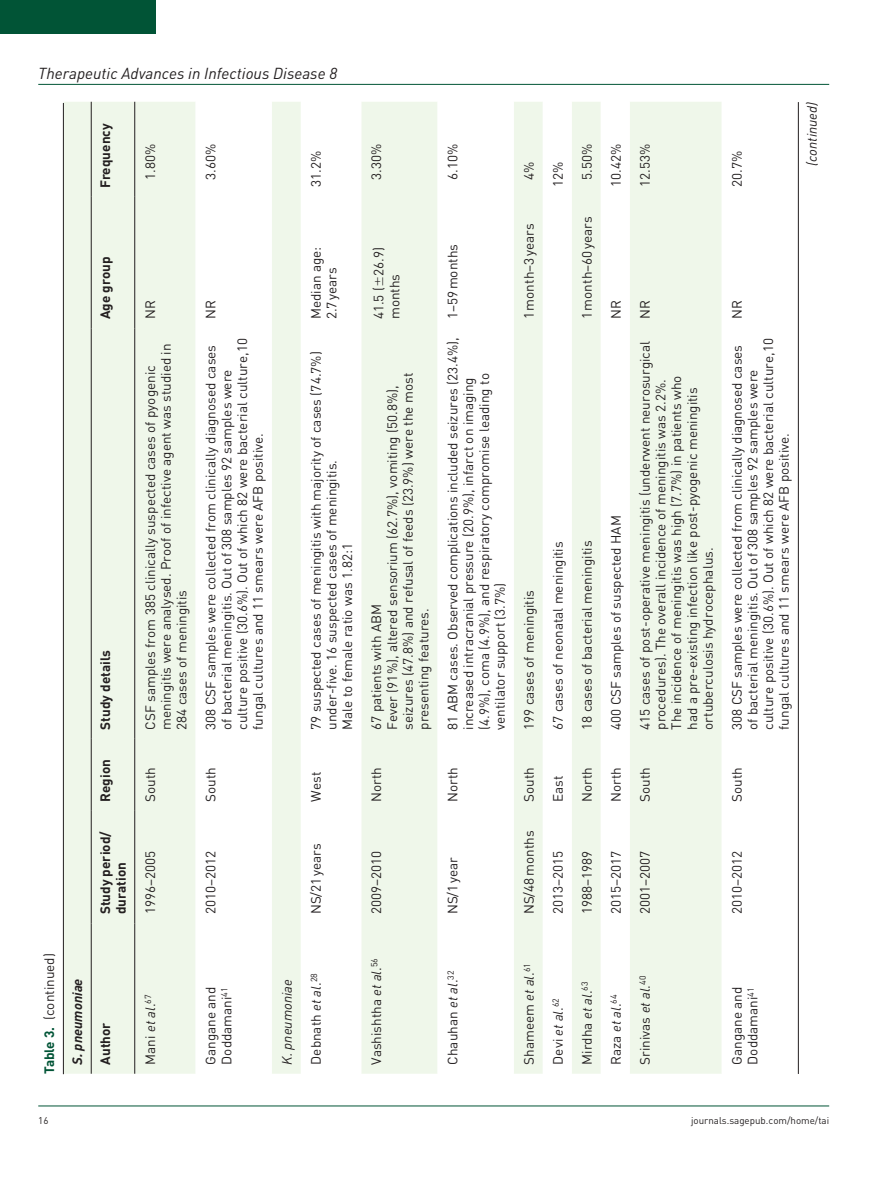
<style>
.page{position:relative;width:893px;height:1191px;background:#fff}
.page>*{position:absolute;margin:0;border:0;box-sizing:border-box;transform-origin:0 0}
.t1{font:italic 15.75px "DIN";color:#231f20}
.t2{font:13.5px/15.8px "DIN";color:#231f20}
.t3{font:700 13.5px/15.8px "DIN";color:#231f20}
.t4{font:italic 13.5px/29px "DIN";color:#231f20}
.t5{font:italic 700 13.5px "DIN";color:#231f20}
.t6{font:9.75px "DIN";color:#231f20}
.s1{font-weight:700;color:#015436}
.s2{font-style:italic}
.s3{font-style:normal}
</style>
<div class="page">
<hr style="left:38px;top:84px;width:791px;height:1px;background:#015436">
<hr style="left:38px;top:1105px;width:791px;height:1px;background:#015436">
<div style="left:0;top:0;width:155px;height:34px;background:#015436"></div>
<div style="left:63px;top:102px;width:132px;height:971px;background:#eff7ea"></div>
<svg style="left:272px;top:102px;width:526px;height:971px"></svg>
<hr style="left:134px;top:923px;width:1px;height:150px;background:#231f20">
<hr style="left:134px;top:811px;width:1px;height:112px;background:#231f20">
<hr style="left:134px;top:739px;width:1px;height:72px;background:#231f20">
<hr style="left:134px;top:328px;width:1px;height:411px;background:#231f20">
<hr style="left:134px;top:197px;width:1px;height:131px;background:#231f20">
<hr style="left:134px;top:102px;width:1px;height:95px;background:#231f20">
<hr style="left:91px;top:923px;width:1px;height:150px;background:#231f20">
<hr style="left:91px;top:811px;width:1px;height:112px;background:#231f20">
<hr style="left:91px;top:739px;width:1px;height:72px;background:#231f20">
<hr style="left:91px;top:328px;width:1px;height:411px;background:#231f20">
<hr style="left:91px;top:197px;width:1px;height:131px;background:#231f20">
<hr style="left:91px;top:102px;width:1px;height:95px;background:#231f20">
<hr style="left:798px;top:102px;width:1px;height:972px;background:#231f20">
<hr style="left:63px;top:103px;width:1px;height:971px;background:#231f20">
<svg style="left:375px;top:277px;width:8px;height:8px"></svg>
<p class="t1" style="left:38px;top:63px;width:300px">Therapeutic Advances in Infectious Disease 8</p>
<p class="t3" style="left:97px;top:188px;width:66px;rotate:-90deg">Frequency</p>
<p class="t2" style="left:142px;top:180px;width:38px;rotate:-90deg">1.80%</p>
<p class="t2" style="left:203px;top:180px;width:38px;rotate:-90deg">3.60%</p>
<p class="t2" style="left:308px;top:187px;width:38px;rotate:-90deg">31.2%</p>
<p class="t3" style="left:97px;top:319px;width:64px;rotate:-90deg">Age group</p>
<p class="t2" style="left:41px;top:1074px;width:122px;rotate:-90deg"><span class="s1">Table 3.</span> (continued)</p>
<p class="t3" style="left:97px;top:730px;width:81px;rotate:-90deg">Study details</p>
<p class="t3" style="left:97px;top:802px;width:44px;rotate:-90deg">Region</p>
<p class="t3" style="left:97px;top:914px;width:85px;rotate:-90deg">Study period/ duration</p>
<p class="t5" style="left:69px;top:1064px;width:88px;rotate:-90deg">S. pneumoniae</p>
<p class="t3" style="left:97px;top:1064px;width:44px;rotate:-90deg">Author</p>
<p class="t2" style="left:142px;top:319px;width:20px;rotate:-90deg">NR</p>
<p class="t2" style="left:203px;top:319px;width:20px;rotate:-90deg">NR</p>
<p class="t2" style="left:142px;top:730px;width:388px;rotate:-90deg">CSF samples from 385 clinically suspected cases of pyogenic meningitis were analysed. Proof of infective agent was studied in<br>284 cases of meningitis</p>
<p class="t2" style="left:203px;top:730px;width:393px;rotate:-90deg">308 CSF samples were collected from clinically diagnosed cases of bacterial meningitis. Out of 308 samples 92 samples were culture positive (30.6%). Out of which 82 were bacterial culture,10 fungal cultures and 11 smears were AFB positive.</p>
<p class="t2" style="left:142px;top:802px;width:36px;rotate:-90deg">South</p>
<p class="t2" style="left:203px;top:802px;width:36px;rotate:-90deg">South</p>
<p class="t2" style="left:142px;top:914px;width:65px;rotate:-90deg">1996–2005</p>
<p class="t2" style="left:203px;top:914px;width:65px;rotate:-90deg">2010–2012</p>
<p class="t2" style="left:308px;top:319px;width:74px;rotate:-90deg">Median age:<br>2.7years</p>
<p class="t2" style="left:308px;top:730px;width:380px;rotate:-90deg">79 suspected cases of meningitis with majority of cases (74.7%) under-five. 16 suspected cases of meningitis.<br>Male to female ratio was 1.82:1</p>
<p class="t2" style="left:308px;top:802px;width:31px;rotate:-90deg">West</p>
<p class="t2" style="left:308px;top:914px;width:73px;rotate:-90deg">NS/21years</p>
<p class="t2" style="left:142px;top:1064px;width:72px;rotate:-90deg">Mani <span class="s2">et al</span>.<sup>67</sup></p>
<p class="t2" style="left:203px;top:1064px;width:80px;rotate:-90deg">Gangane and<br>Doddamani<sup>41</sup></p>
<p class="t4" style="left:272px;top:1064px;width:93px;rotate:-90deg">K. pneumoniae<br><span class="s3">Debnath</span> et al<span class="s3">.</span><sup>28</sup></p>
<p class="t2" style="left:368px;top:180px;width:38px;rotate:-90deg">3.30%</p>
<p class="t2" style="left:445px;top:180px;width:38px;rotate:-90deg">6.10%</p>
<p class="t2" style="left:521px;top:180px;width:20px;rotate:-90deg">4%</p>
<p class="t2" style="left:371px;top:319px;width:74px;rotate:-90deg">41.5 ( 26.9) months</p>
<p class="t2" style="left:368px;top:730px;width:358px;rotate:-90deg">67 patients with ABM<br>Fever (91%), altered sensorium (62.7%), vomiting (50.8%), seizures (47.8%) and refusal of feeds (23.9%) were the most presenting features.</p>
<p class="t2" style="left:445px;top:319px;width:77px;rotate:-90deg">1–59months</p>
<p class="t2" style="left:445px;top:730px;width:394px;rotate:-90deg">81 ABM cases. Observed complications included seizures (23.4%), increased intracranial pressure (20.9%), infarct on imaging (4.9%), coma (4.9%), and respiratory compromise leading to ventilator support (3.7%)</p>
<p class="t2" style="left:521px;top:319px;width:97px;rotate:-90deg">1month–3years</p>
<p class="t2" style="left:521px;top:730px;width:141px;rotate:-90deg">199 cases of meningitis</p>
<p class="t2" style="left:368px;top:802px;width:36px;rotate:-90deg">North</p>
<p class="t2" style="left:368px;top:914px;width:65px;rotate:-90deg">2009–2010</p>
<p class="t2" style="left:445px;top:802px;width:36px;rotate:-90deg">North</p>
<p class="t2" style="left:445px;top:914px;width:59px;rotate:-90deg">NS/1year</p>
<p class="t2" style="left:521px;top:802px;width:36px;rotate:-90deg">South</p>
<p class="t2" style="left:521px;top:914px;width:85px;rotate:-90deg">NS/48months</p>
<p class="t2" style="left:550px;top:187px;width:27px;rotate:-90deg">12%</p>
<p class="t2" style="left:579px;top:180px;width:38px;rotate:-90deg">5.50%</p>
<p class="t2" style="left:579px;top:319px;width:104px;rotate:-90deg">1month–60years</p>
<p class="t2" style="left:550px;top:730px;width:190px;rotate:-90deg">67 cases of neonatal meningitis</p>
<p class="t2" style="left:550px;top:802px;width:28px;rotate:-90deg">East</p>
<p class="t2" style="left:579px;top:730px;width:191px;rotate:-90deg">18 cases of bacterial meningitis</p>
<p class="t2" style="left:579px;top:802px;width:36px;rotate:-90deg">North</p>
<p class="t2" style="left:550px;top:914px;width:65px;rotate:-90deg">2013–2015</p>
<p class="t2" style="left:579px;top:914px;width:65px;rotate:-90deg">1988–1989</p>
<p class="t2" style="left:608px;top:187px;width:45px;rotate:-90deg">10.42%</p>
<p class="t2" style="left:637px;top:187px;width:45px;rotate:-90deg">12.53%</p>
<p class="t2" style="left:608px;top:319px;width:20px;rotate:-90deg">NR</p>
<p class="t2" style="left:608px;top:730px;width:216px;rotate:-90deg">400 CSF samples of suspected HAM</p>
<p class="t2" style="left:637px;top:319px;width:20px;rotate:-90deg">NR</p>
<p class="t2" style="left:637px;top:730px;width:390px;rotate:-90deg">415 cases of post-operative meningitis (underwent neurosurgical procedures). The overall incidence of meningitis was 2.2%.<br>The incidence of meningitis was high (7.7%) in patients who<br>had a pre-existing infection like post-pyogenic meningitis ortuberculosis hydrocephalus.</p>
<p class="t2" style="left:608px;top:802px;width:36px;rotate:-90deg">North</p>
<p class="t2" style="left:637px;top:802px;width:36px;rotate:-90deg">South</p>
<p class="t2" style="left:608px;top:914px;width:65px;rotate:-90deg">2015–2017</p>
<p class="t2" style="left:637px;top:914px;width:65px;rotate:-90deg">2001–2007</p>
<p class="t2" style="left:729px;top:187px;width:38px;rotate:-90deg">20.7%</p>
<p class="t4" style="left:797px;top:166px;width:65px;rotate:-90deg">(continued)</p>
<p class="t2" style="left:729px;top:319px;width:20px;rotate:-90deg">NR</p>
<p class="t2" style="left:729px;top:730px;width:393px;rotate:-90deg">308 CSF samples were collected from clinically diagnosed cases of bacterial meningitis. Out of 308 samples 92 samples were culture positive (30.6%). Out of which 82 were bacterial culture,10 fungal cultures and 11 smears were AFB positive.</p>
<p class="t2" style="left:729px;top:802px;width:36px;rotate:-90deg">South</p>
<p class="t2" style="left:729px;top:914px;width:65px;rotate:-90deg">2010–2012</p>
<p class="t2" style="left:368px;top:1064px;width:108px;rotate:-90deg">Vashishtha <span class="s2">et al</span>.<sup>56</sup></p>
<p class="t2" style="left:445px;top:1064px;width:96px;rotate:-90deg">Chauhan <span class="s2">et al</span>.<sup>32</sup></p>
<p class="t2" style="left:521px;top:1064px;width:103px;rotate:-90deg">Shameem <span class="s2">et al</span>.<sup>61</sup></p>
<p class="t2" style="left:550px;top:1064px;width:68px;rotate:-90deg">Devi <span class="s2">et al</span>.<sup>62</sup></p>
<p class="t2" style="left:579px;top:1064px;width:85px;rotate:-90deg">Mirdha <span class="s2">et al</span>.<sup>63</sup></p>
<p class="t2" style="left:608px;top:1064px;width:72px;rotate:-90deg">Raza <span class="s2">et al</span>.<sup>64</sup></p>
<p class="t2" style="left:637px;top:1064px;width:90px;rotate:-90deg">Srinivas <span class="s2">et al</span>.<sup>40</sup></p>
<p class="t2" style="left:729px;top:1064px;width:80px;rotate:-90deg">Gangane and<br>Doddamani<sup>41</sup></p>
<p class="t6" style="left:38px;top:1114px;width:12px">16</p>
<p class="t6" style="left:691px;top:1114px;width:140px">journals.sagepub.com/home/tai</p>
</div>
